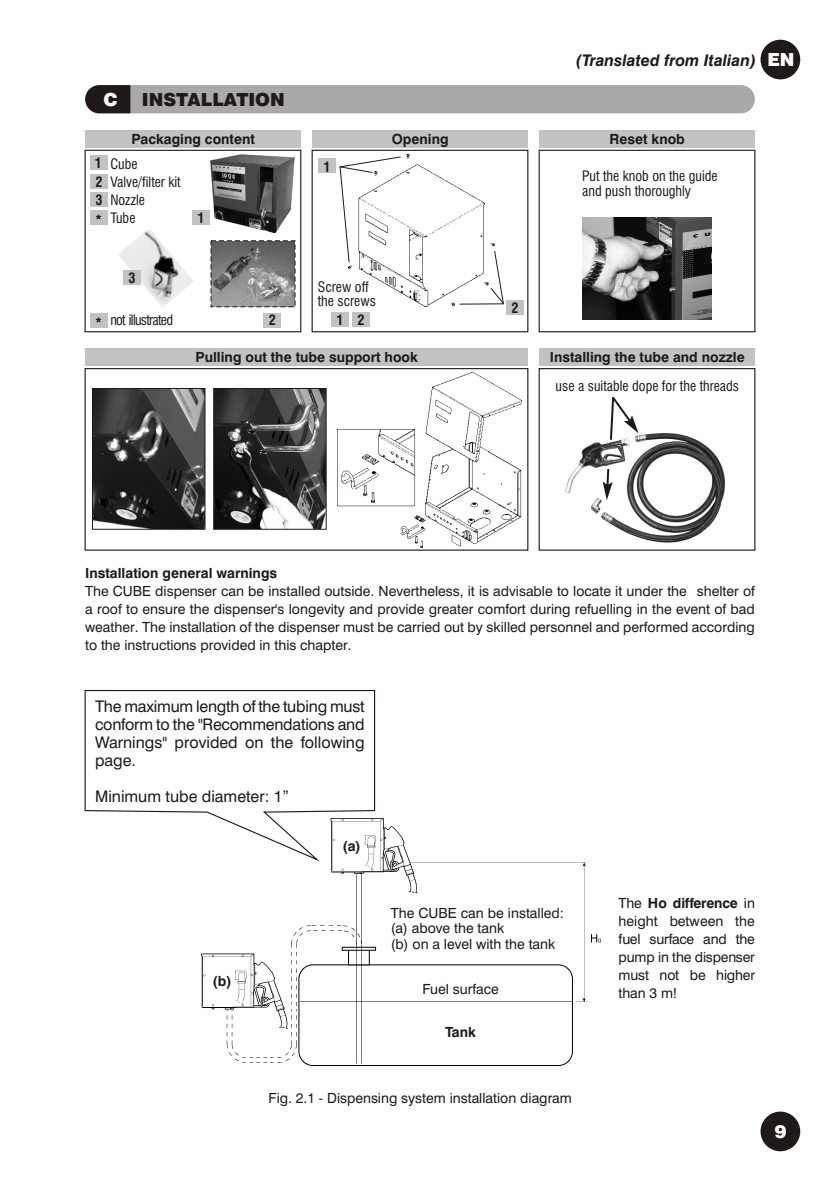
<style>
.page{position:relative;width:840px;height:1191px;background:#fff}
.page>*{position:absolute;margin:0;border:0;box-sizing:border-box;transform-origin:0 0}
.t1{font:900 18px "Swiss 721 BT";color:#1f1a17}
.t2{font:900 18px "Swiss 721 BT";color:#fff}
.t3{font:16px/18px "Swiss 721 BT";color:#1f1a17;text-align:justify}
.t4{font:italic 700 16px "Swiss 721 BT";color:#1f1a17}
.t5{font:14px/18px "Swiss 721 BT";color:#1f1a17;text-align:justify}
.t6{font:700 14px "Swiss 721 BT";color:#1f1a17}
.t7{font:condensed 14px/14px "Swiss 721 BT";color:#1f1a17}
.t8{font:condensed 14px "Swiss 721 BT";letter-spacing:-.05em;color:#1f1a17}
.t9{font:700 condensed 14px/18.4px "Swiss 721 BT";color:#1f1a17;text-align:justify}
.s1{font-weight:900;font-style:normal;font-size:18px;color:#fff}
.s2{font-weight:700}
</style>
<div class="page">
<svg style="left:85px;top:85px;width:669px;height:28px;background:#a39f9f"></svg>
<img style="left:215px;top:390px;width:109px;height:138px">
<div style="left:213px;top:388px;width:113px;height:142px;border:1px solid #1f1a17"></div>
<img style="left:94px;top:390px;width:109px;height:138px">
<div style="left:92px;top:388px;width:113px;height:142px;border:1px solid #1f1a17"></div>
<img style="left:338px;top:373px;width:183px;height:174px">
<div style="left:84px;top:368px;width:444px;height:182px;border:1px solid #1f1a17"></div>
<div style="left:85px;top:130px;width:215px;height:17px;background:#c2c2c2"></div>
<div style="left:539px;top:130px;width:215px;height:17px;background:#c2c2c2"></div>
<div style="left:539px;top:349px;width:215px;height:17px;background:#c2c2c2"></div>
<div style="left:85px;top:349px;width:442px;height:17px;background:#c2c2c2"></div>
<div style="left:312px;top:130px;width:215px;height:17px;background:#c2c2c2"></div>
<img style="left:119px;top:230px;width:75px;height:77px">
<img style="left:210px;top:155px;width:84px;height:78px">
<img style="left:212px;top:242px;width:81px;height:63px">
<div style="left:210px;top:240px;width:85px;height:67px;border:1px dashed #1f1a17"></div>
<div style="left:84px;top:150px;width:217px;height:182px;border:1px solid #1f1a17"></div>
<div style="left:90px;top:313px;width:17px;height:14px;background:#c2c2c2"></div>
<div style="left:192px;top:211px;width:17px;height:14px;background:#c2c2c2"></div>
<div style="left:264px;top:313px;width:17px;height:14px;background:#c2c2c2"></div>
<div style="left:90px;top:156px;width:17px;height:14px;background:#c2c2c2"></div>
<div style="left:90px;top:174px;width:17px;height:15px;background:#c2c2c2"></div>
<div style="left:90px;top:193px;width:17px;height:14px;background:#c2c2c2"></div>
<div style="left:90px;top:210px;width:17px;height:14px;background:#c2c2c2"></div>
<div style="left:123px;top:270px;width:17px;height:14px;background:#c2c2c2"></div>
<img style="left:348px;top:155px;width:146px;height:152px">
<div style="left:311px;top:150px;width:217px;height:182px;border:1px solid #1f1a17"></div>
<div style="left:331px;top:313px;width:17px;height:14px;background:#c2c2c2"></div>
<div style="left:352px;top:313px;width:17px;height:14px;background:#c2c2c2"></div>
<div style="left:318px;top:159px;width:17px;height:14px;background:#c2c2c2"></div>
<div style="left:506px;top:300px;width:17px;height:15px;background:#c2c2c2"></div>
<svg style="left:339px;top:156px;width:62px;height:107px"></svg>
<hr style="left:459px;top:303px;width:44px;height:2px;background:#1f1a17">
<svg style="left:489px;top:250px;width:15px;height:55px"></svg>
<div style="left:538px;top:150px;width:217px;height:182px;border:1px solid #1f1a17"></div>
<img style="left:582px;top:218px;width:129px;height:102px">
<img style="left:565px;top:433px;width:159px;height:110px">
<div style="left:538px;top:368px;width:217px;height:182px;border:1px solid #1f1a17"></div>
<svg style="left:602px;top:467px;width:10px;height:84px"></svg>
<svg style="left:608px;top:397px;width:30px;height:45px"></svg>
<img style="left:201px;top:818px;width:399px;height:247px">
<svg style="left:84px;top:690px;width:291px;height:173px"></svg>
<div style="left:760px;top:1111px;width:39px;height:40px;background:#1f1a17;border-radius:50%"></div>
<div style="left:760px;top:40px;width:39px;height:39px;background:#1f1a17;border-radius:50%"></div>
<p class="t4" style="left:575px;top:54px;width:220px">(Translated from Italian) <span class="s1">EN</span></p>
<p class="t2" style="left:104px;top:92px;width:16px">C</p>
<p class="t1" style="left:142px;top:92px;width:144px">INSTALLATION</p>
<p class="t6" style="left:131px;top:133px;width:125px">Packaging content</p>
<p class="t6" style="left:391px;top:133px;width:58px">Opening</p>
<p class="t6" style="left:609px;top:133px;width:77px">Reset knob</p>
<p class="t9" style="left:95px;top:155px;width:9px">1<br>2<br>3</p>
<p class="t9" style="left:95px;top:212px;width:8px">*</p>
<p class="t7" style="left:110px;top:155px;width:72px;line-height:18.8px">Cube<br>Valve/filter kit</p>
<p class="t7" style="left:110px;top:192px;width:36px;line-height:18px">Nozzle<br>Tube</p>
<p class="t9" style="left:197px;top:210px;width:8px">1</p>
<p class="t9" style="left:323px;top:159px;width:8px">1</p>
<p class="t7" style="left:582px;top:171px;width:137px">Put the knob on the guide and push thoroughly</p>
<p class="t9" style="left:128px;top:270px;width:8px">3</p>
<p class="t8" style="left:95px;top:315px;width:79px"><span class="s2">*</span> not illustrated</p>
<p class="t9" style="left:269px;top:312px;width:8px">2</p>
<p class="t7" style="left:318px;top:281px;width:60px">Screw off the screws</p>
<p class="t9" style="left:336px;top:312px;width:30px">1 2</p>
<p class="t9" style="left:511px;top:300px;width:9px">2</p>
<p class="t6" style="left:195px;top:351px;width:224px">Pulling out the tube support hook</p>
<p class="t6" style="left:549px;top:351px;width:196px">Installing the tube and nozzle</p>
<p class="t7" style="left:555px;top:380px;width:185px">use a suitable dope for the threads</p>
<p class="t6" style="left:85px;top:567px;width:193px">Installation general warnings</p>
<p class="t5" style="left:85px;top:583px;width:670px">The CUBE dispenser can be installed outside. Nevertheless, it is advisable to locate it under the shelter of a roof to ensure the dispenser's longevity and provide greater comfort during refuelling in the event of bad weather. The installation of the dispenser must be carried out by skilled personnel and performed according to the instructions provided in this chapter.</p>
<p class="t3" style="left:95px;top:699px;width:271px">The maximum length of the tubing must conform to the "Recommendations and Warnings" provided on the following page.</p>
<p class="t3" style="left:95px;top:789px;width:195px">Minimum tube diameter: 1”</p>
<p class="t6" style="left:342px;top:840px;width:20px">(a)</p>
<p class="t6" style="left:212px;top:975px;width:20px">(b)</p>
<p class="t5" style="left:391px;top:907px;width:174px;line-height:15.2px;text-align:left">The CUBE can be installed: (a) above the tank<br>(b) on a level with the tank</p>
<p class="t5" style="left:422px;top:981px;width:78px">Fuel surface</p>
<p class="t6" style="left:445px;top:1026px;width:32px">Tank</p>
<p class="t5" style="left:268px;top:1090px;width:305px">Fig. 2.1 - Dispensing system installation diagram</p>
<p class="t5" style="left:618px;top:895px;width:138px">The <span class="s2">Ho difference</span> in height between the fuel surface and the pump in the dispenser must not be higher than 3 m!</p>
<p class="t2" style="left:774px;top:1124px;width:13px">9</p>
</div>
